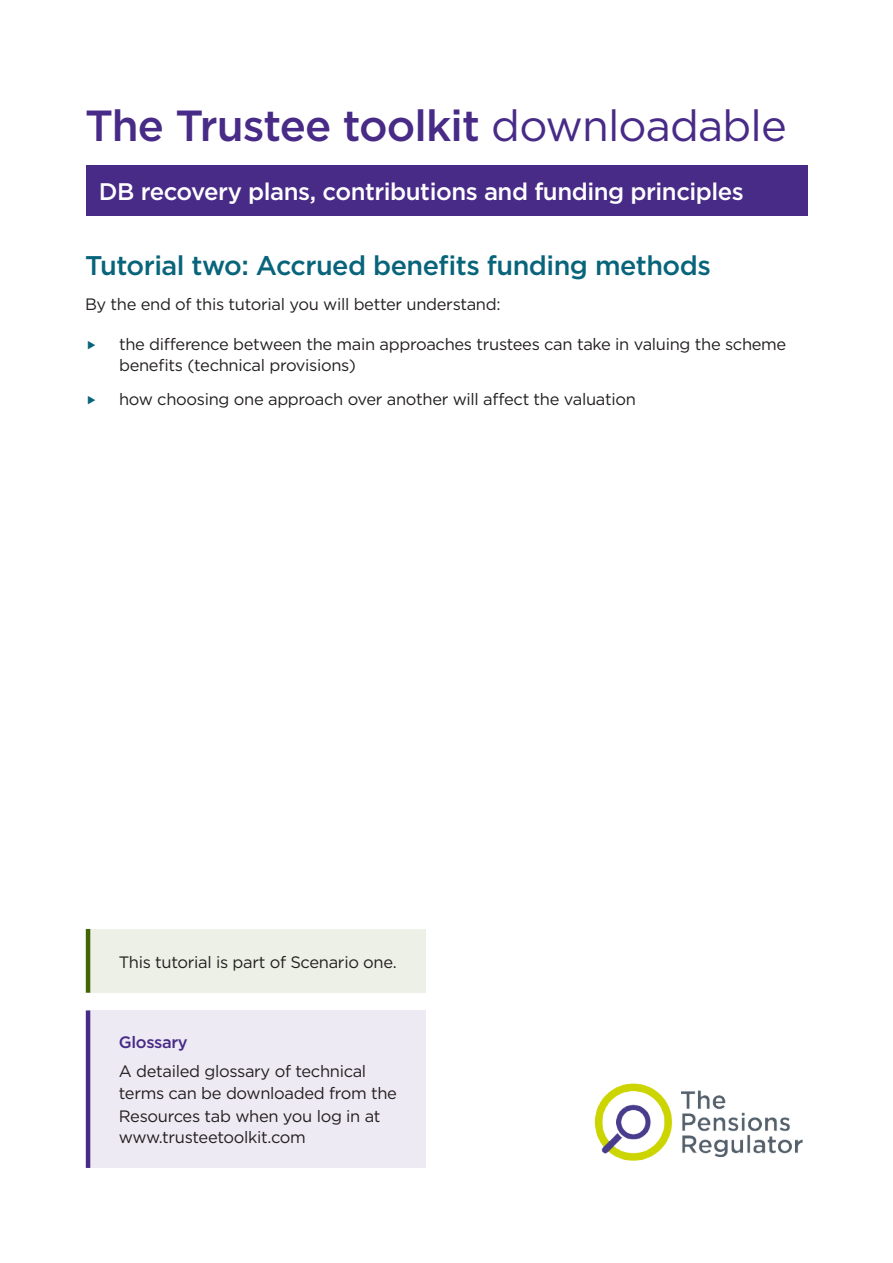
<style>
.page{position:relative;width:893px;height:1263px;background:#fff}
.page>*{position:absolute;margin:0;border:0;box-sizing:border-box;transform-origin:0 0}
.t1{font:500 43.5px "Gotham";letter-spacing:-.02em;color:#482a87}
.t2{font:500 27px "Gotham";letter-spacing:-.02em;color:#08647a}
.t3{font:500 24px "Gotham";letter-spacing:-.02em;color:#fff}
.t4{font:16.5px/22.5px "Gotham";letter-spacing:-.02em;color:#231f20}
.t5{font:500 16.5px "Gotham";letter-spacing:-.02em;color:#482a87}
.s1{font-weight:400}
</style>
<div class="page">
<div style="left:86px;top:166px;width:721px;height:50px;background:#482a87"></div>
<div style="left:88px;top:929px;width:338px;height:64px;background:#ecf0e6"></div>
<hr style="left:86px;top:929px;width:4px;height:64px;background:#426605">
<div style="left:88px;top:1010px;width:338px;height:158px;background:#edeaf3"></div>
<hr style="left:86px;top:1010px;width:4px;height:158px;background:#482a87">
<img style="left:594px;top:1083px;width:209px;height:78px">
<h1 class="t1" style="left:85px;top:97px;width:703px">The Trustee toolkit <span class="s1">downloadable</span></h1>
<h3 class="t3" style="left:99px;top:176px;width:647px">DB recovery plans, contributions and funding principles</h3>
<h2 class="t2" style="left:85px;top:247px;width:627px">Tutorial two: Accrued benefits funding methods</h2>
<p class="t4" style="left:85px;top:292px;width:417px">By the end of this tutorial you will better understand:</p>
<p class="t4" style="left:119px;top:333px;width:669px;line-height:21px">the difference between the main approaches trustees can take in valuing the scheme benefits (technical provisions)</p>
<p class="t4" style="left:119px;top:387px;width:518px">how choosing one approach over another will affect the valuation</p>
<p class="t4" style="left:119px;top:951px;width:279px">This tutorial is part of Scenario one.</p>
<p class="t5" style="left:119px;top:1031px;width:70px">Glossary</p>
<p class="t4" style="left:119px;top:1059px;width:280px">A detailed glossary of technical terms can be downloaded from the<br>Resources tab when you log in at</p>
<p class="t4" style="left:119px;top:1125px;width:188px">www.trusteetoolkit.com</p>
</div>
